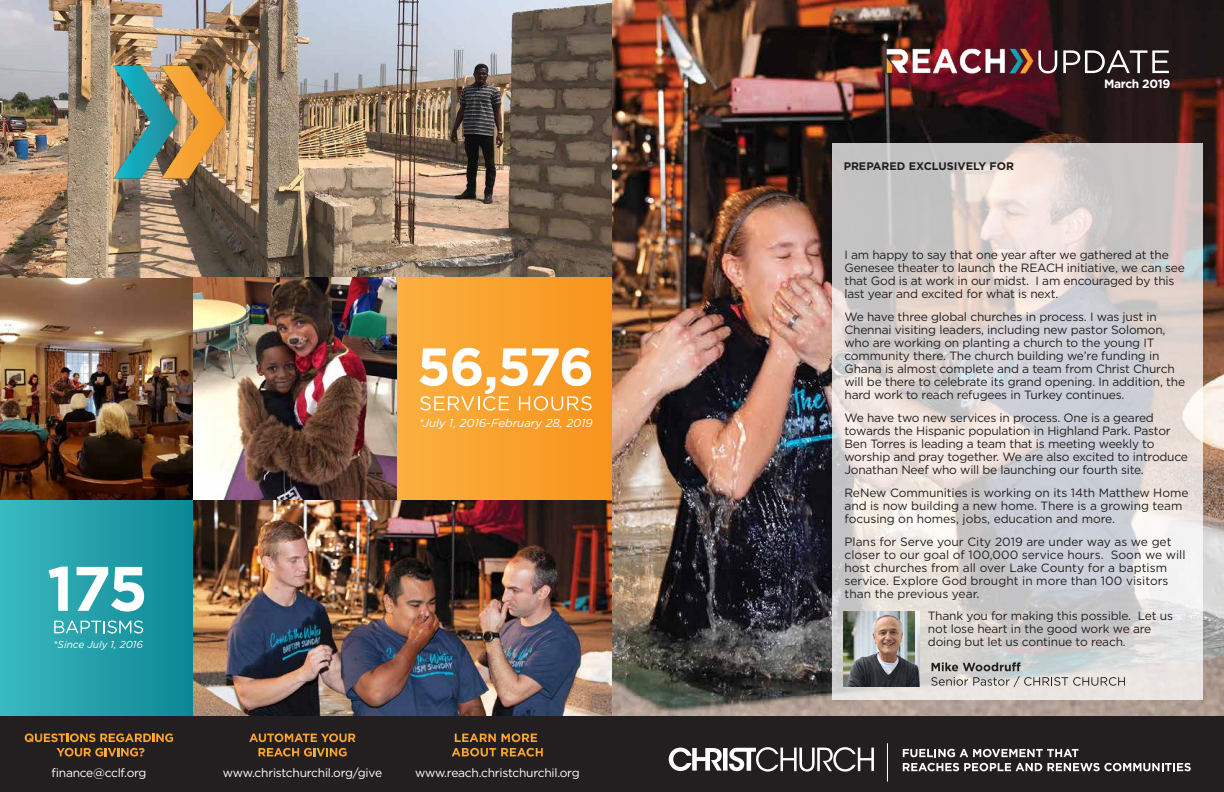
<style>
.page{position:relative;width:1224px;height:792px;background:#fff}
.page>*{position:absolute;margin:0;border:0;box-sizing:border-box;transform-origin:0 0}
.t1{font:700 62.7px "Gotham";color:#fff}
.t2{font:700 53px "Gotham";color:#fff}
.t3{font:12px/13px "Gotham";letter-spacing:-.015em;color:#231f20}
.t4{font:12px "Gotham";letter-spacing:-.02em;color:#fff}
.t5{font:700 12px "Gotham";letter-spacing:-.03em;color:#fff}
.t6{font:italic 11.5px "Gotham";color:#fff}
.t7{font:700 11px "Gotham";color:#231f20}
.t8{font:italic 10.1px "Gotham";color:#fff}
</style>
<div class="page">
<img style="left:0;top:277px;width:398px;height:224px">
<div style="left:0;top:501px;width:194px;height:215px;background:linear-gradient(to right,#3bbabf,#0c8695)"></div>
<img style="left:0;top:0;width:611px;height:277px">
<img style="left:612px;top:0;width:612px;height:716px">
<svg style="left:833px;top:143px;width:370px;height:557px;background:#d8d4d3"></svg>
<svg style="left:1038px;top:50px;width:19px;height:23px"></svg>
<svg style="left:1063px;top:50px;width:106px;height:23px"></svg>
<img style="left:844px;top:611px;width:75px;height:76px">
<svg style="left:931px;top:662px;width:194px;height:25px;background:#bdbebc"></svg>
<div style="left:0;top:716px;width:1224px;height:76px;background:#231f20"></div>
<svg style="left:669px;top:747px;width:205px;height:25px"></svg>
<svg style="left:903px;top:749px;width:176px;height:8px"></svg>
<svg style="left:903px;top:763px;width:288px;height:8px"></svg>
<hr style="left:887px;top:743px;width:1px;height:39px;background:#fff">
<svg style="left:25px;top:733px;width:148px;height:9px"></svg>
<svg style="left:57px;top:748px;width:88px;height:9px"></svg>
<svg style="left:249px;top:733px;width:107px;height:9px"></svg>
<svg style="left:259px;top:748px;width:88px;height:9px"></svg>
<svg style="left:455px;top:734px;width:41px;height:8px"></svg>
<svg style="left:502px;top:733px;width:35px;height:9px"></svg>
<svg style="left:452px;top:748px;width:91px;height:9px"></svg>
<svg style="left:54px;top:621px;width:89px;height:13px"></svg>
<img style="left:882px;top:44px;width:154px;height:32px">
<img style="left:108px;top:64px;width:122px;height:117px">
<div style="left:398px;top:277px;width:213px;height:224px;background:linear-gradient(to right,#fbb03f,#f8941d)"></div>
<svg style="left:420px;top:396px;width:89px;height:15px"></svg>
<svg style="left:519px;top:396px;width:73px;height:15px"></svg>
<img style="left:194px;top:501px;width:418px;height:215px">
<h2 class="t2" style="left:417px;top:332px;width:178px">56,576</h2>
<h1 class="t1" style="left:47px;top:547px;width:102px">175</h1>
<p class="t8" style="left:53px;top:638px;width:91px">*Since July 1, 2016</p>
<p class="t6" style="left:419px;top:415px;width:176px">*July 1, 2016-February 28, 2019</p>
<p class="t4" style="left:52px;top:765px;width:97px">finance@cclf.org</p>
<p class="t4" style="left:223px;top:765px;width:161px">www.christchurchil.org/give</p>
<p class="t4" style="left:415px;top:765px;width:166px">www.reach.christchurchil.org</p>
<p class="t7" style="left:844px;top:158px;width:172px">PREPARED EXCLUSIVELY FOR</p>
<p class="t5" style="left:1104px;top:76px;width:68px">March 2019</p>
<p class="t3" style="left:844px;top:248px;width:342px">I am happy to say that one year after we gathered at the Genesee theater to launch the REACH initiative, we can see that God is at work in our midst. I am encouraged by this last year and excited for what is next.</p>
<p class="t3" style="left:844px;top:310px;width:342px">We have three global churches in process. I was just in Chennai visiting leaders, including new pastor Solomon, who are working on planting a church to the young IT community there. The church building we’re funding in Ghana is almost complete and a team from Christ Church will be there to celebrate its grand opening. In addition, the hard work to reach refugees in Turkey continues.</p>
<p class="t3" style="left:844px;top:411px;width:345px">We have two new services in process. One is a geared towards the Hispanic population in Highland Park. Pastor Ben Torres is leading a team that is meeting weekly to worship and pray together. We are also excited to introduce Jonathan Neef who will be launching our fourth site.</p>
<p class="t3" style="left:844px;top:486px;width:346px">ReNew Communities is working on its 14th Matthew Home and is now building a new home. There is a growing team focusing on homes, jobs, education and more.</p>
<p class="t3" style="left:844px;top:535px;width:343px">Plans for Serve your City 2019 are under way as we get closer to our goal of 100,000 service hours. Soon we will host churches from all over Lake County for a baptism service. Explore God brought in more than 100 visitors than the previous year.</p>
<p class="t3" style="left:928px;top:609px;width:247px">Thank you for making this possible. Let us not lose heart in the good work we are doing but let us continue to reach.</p>
</div>
